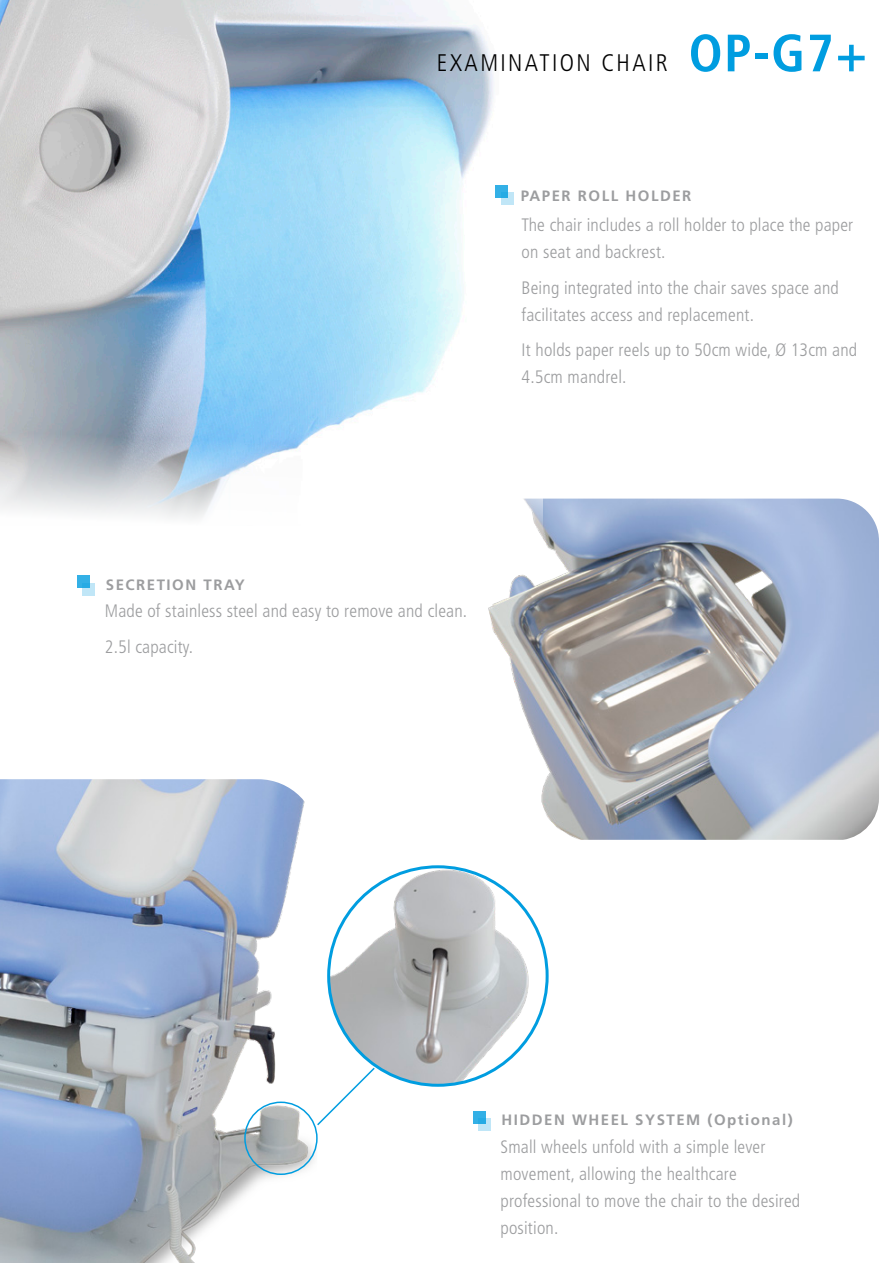
<style>
.page{position:relative;width:893px;height:1263px;background:#fff}
.page>*{position:absolute;margin:0;border:0;box-sizing:border-box;transform-origin:0 0}
.t1{font:300 condensed 24px "Frutiger LT Std";letter-spacing:.1em;color:#000}
.Estilo_de_párrafo_1{font:300 condensed 18px/27px "Frutiger LT Std";letter-spacing:.01em;color:#9c9d9f}
.t2{font:700 15px "Frutiger LT Std";letter-spacing:.1em;color:#9c9d9f}
.s1{font-weight:700;font-size:52.5px;color:#009de0}
</style>
<div class="page">
<img style="left:488px;top:499px;width:391px;height:341px">
<svg style="left:0;top:0;width:543px;height:541px"></svg>
<div style="left:496px;top:185px;width:12px;height:12px;background:#33b0e6"></div>
<svg style="left:501px;top:192px;width:12px;height:13px"></svg>
<div style="left:77px;top:575px;width:13px;height:13px;background:#33b0e6"></div>
<svg style="left:83px;top:583px;width:12px;height:12px"></svg>
<div style="left:473px;top:1111px;width:12px;height:12px;background:#33b0e6"></div>
<svg style="left:478px;top:1118px;width:13px;height:13px"></svg>
<img style="left:0;top:779px;width:318px;height:484px">
<img style="left:329px;top:867px;width:218px;height:218px;border-radius:109px">
<div style="left:244px;top:1101px;width:74px;height:74px;border:2px solid #009de0;border-radius:50%"></div>
<svg style="left:316px;top:1066px;width:60px;height:61px"></svg>
<p class="t1" style="left:437px;top:49px;width:432px">EXAMINATION CHAIR <span class="s1">OP-G7+</span></p>
<p class="t2" style="left:521px;top:187px;width:172px">PAPER ROLL HOLDER</p>
<p class="Estilo_de_párrafo_1" style="left:522px;top:212px;width:333px">The chair includes a roll holder to place the paper on seat and backrest.</p>
<p class="Estilo_de_párrafo_1" style="left:522px;top:274px;width:319px">Being integrated into the chair saves space and facilitates access and replacement.</p>
<p class="Estilo_de_párrafo_1" style="left:522px;top:337px;width:337px">It holds paper reels up to 50cm wide, Ø 13cm and<br>4.5cm mandrel.</p>
<p class="t2" style="left:106px;top:576px;width:140px">SECRETION TRAY</p>
<p class="Estilo_de_párrafo_1" style="left:105px;top:598px;width:364px">Made of stainless steel and easy to remove and clean.</p>
<p class="Estilo_de_párrafo_1" style="left:105px;top:633px;width:90px">2.5l capacity.</p>
<p class="t2" style="left:502px;top:1111px;width:293px">HIDDEN WHEEL SYSTEM (Optional)</p>
<p class="Estilo_de_párrafo_1" style="left:501px;top:1133px;width:301px">Small wheels unfold with a simple lever movement, allowing the healthcare professional to move the chair to the desired position.</p>
</div>
